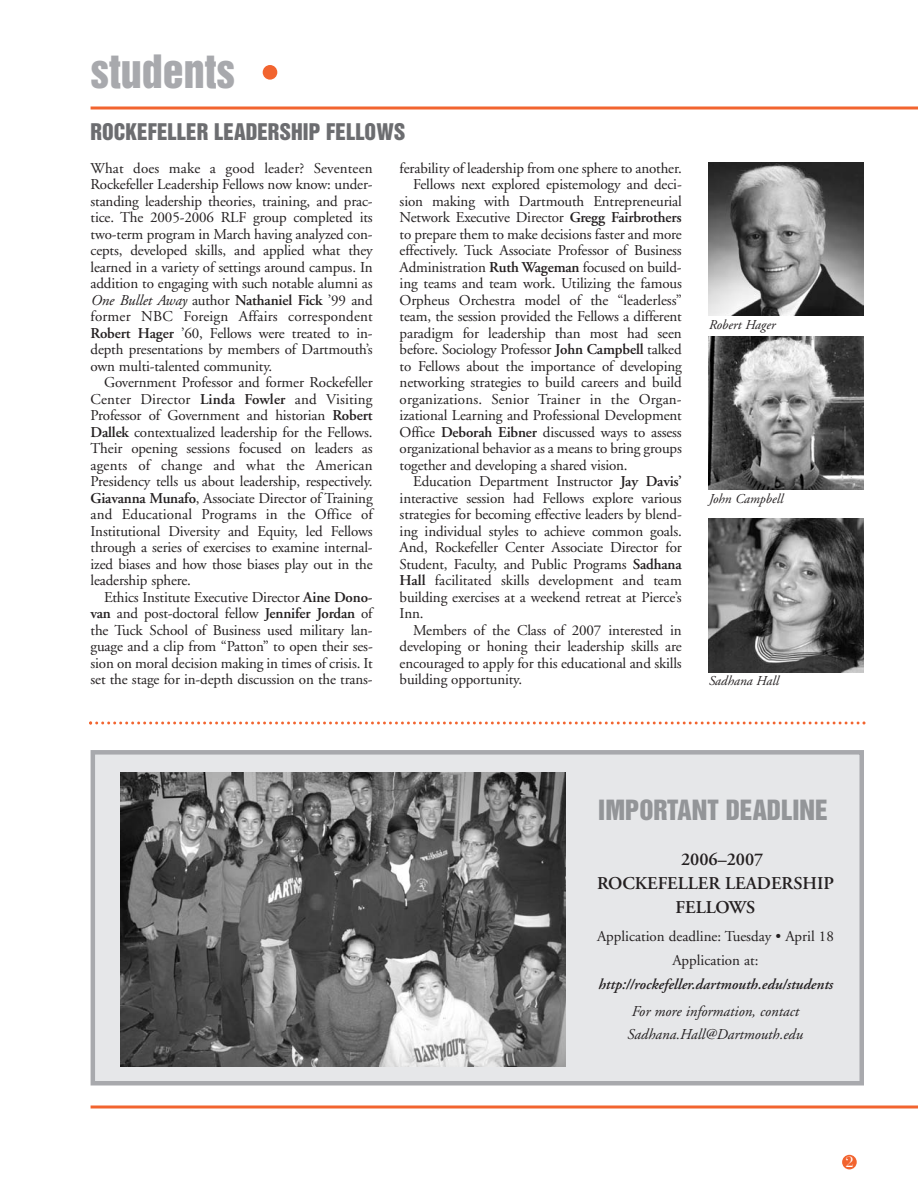
<style>
.page{position:relative;width:918px;height:1188px;background:#fff}
.page>*{position:absolute;margin:0;border:0;box-sizing:border-box;transform-origin:0 0}
.t1{font:42px "Helvetica Inserat";color:#a8a9ad}
.t2{font:25.5px "Helvetica Inserat";color:#939598}
.t3{font:21px "Helvetica Inserat";color:#6c6d70}
.t4{font:600 18px "Adobe Garamond";color:#231f20}
.t5{font:15px/16.5px "Adobe Garamond";letter-spacing:-.01em;color:#231f20;text-align:justify}
.t6{font:italic 15px/22.5px "Adobe Garamond";color:#231f20}
.t7{font:italic 600 15px "Adobe Garamond";color:#231f20}
.t8{font:15px "Adobe Garamond";letter-spacing:.01em;color:#231f20}
.t9{font:15px "Bauer Bodoni";color:#fff}
.t10{font:italic 13.5px "Adobe Garamond";color:#231f20}
.s1{font-style:italic}
.s2{font-weight:600}
</style>
<div class="page">
<div style="left:842px;top:1155px;width:15px;height:14px;background:#f2642f;border-radius:50%"></div>
<svg style="left:91px;top:106px;width:827px;height:4px;background:#f58a62"></svg>
<hr style="left:91px;top:1106px;width:827px;height:2px;background:#f2642f">
<div style="left:263px;top:65px;width:14px;height:15px;background:#f2642f;border-radius:50%"></div>
<div style="left:95px;top:755px;width:765px;height:326px;background:#e6e7e9"></div>
<div style="left:91px;top:750px;width:773px;height:336px;border:4px solid #a8a9ad"></div>
<img style="left:708px;top:336px;width:156px;height:154px">
<img style="left:708px;top:162px;width:156px;height:154px">
<img style="left:708px;top:518px;width:156px;height:154px">
<svg style="left:89px;top:722px;width:777px;height:2px"></svg>
<img style="left:121px;top:772px;width:445px;height:294px">
<h1 class="t1" style="left:91px;top:54px;width:146px">students</h1>
<h3 class="t3" style="left:91px;top:123px;width:316px">ROCKEFELLER LEADERSHIP FELLOWS</h3>
<p class="t5" style="left:91px;top:161px;width:284px">What does make a good leader? Seventeen Rockefeller Leadership Fellows now know: under&shy;standing leadership theories, training, and prac&shy;tice. The 2005-2006 RLF group completed its two-term program in March having analyzed con&shy;cepts, developed skills, and applied what they learned in a variety of settings around campus. In addition to engaging with such notable alumni as <span class="s1">One Bullet Away</span> author <span class="s2">Nathaniel Fick</span> ’99 and former NBC Foreign Affairs correspondent <span class="s2">Robert Hager</span> ’60, Fellows were treated to in&shy;depth presentations by members of Dartmouth’s own multi-talented community.</p>
<p class="t5" style="left:91px;top:376px;width:284px;text-indent:14px">Government Professor and former Rockefeller Center Director <span class="s2">Linda Fowler</span> and Visiting Professor of Government and historian <span class="s2">Robert Dallek</span> contextualized leadership for the Fellows.<br>Their opening sessions focused on leaders as agents of change and what the American Presidency tells us about leadership, respectively.<br><span class="s2">Giavanna Munafo</span>, Associate Director of Training and Educational Programs in the Office of Institutional Diversity and Equity, led Fellows through a series of exercises to examine internal&shy;ized biases and how those biases play out in the leadership sphere.</p>
<p class="t5" style="left:91px;top:590px;width:284px;text-indent:14px">Ethics Institute Executive Director <span class="s2">Aine Dono&shy;van</span> and post-doctoral fellow <span class="s2">Jennifer Jordan</span> of the Tuck School of Business used military lan&shy;guage and a clip from “Patton” to open their ses&shy;sion on moral decision making in times of crisis. It set the stage for in-depth discussion on the trans-</p>
<p class="t5" style="left:400px;top:161px;width:284px">ferability of leadership from one sphere to another.</p>
<p class="t5" style="left:413px;top:178px;width:270px">Fellows next explored epistemology and deci-</p>
<p class="t5" style="left:400px;top:194px;width:284px">sion making with Dartmouth Entrepreneurial</p>
<p class="t5" style="left:400px;top:211px;width:284px">Network Executive Director <span class="s2">Gregg Fairbrothers</span></p>
<p class="t5" style="left:400px;top:227px;width:284px">to prepare them to make decisions faster and more</p>
<p class="t5" style="left:400px;top:244px;width:284px">effectively. Tuck Associate Professor of Business</p>
<p class="t5" style="left:400px;top:260px;width:284px">Administration <span class="s2">Ruth Wageman</span> focused on build-</p>
<p class="t5" style="left:400px;top:277px;width:284px">ing teams and team work. Utilizing the famous</p>
<p class="t5" style="left:400px;top:293px;width:284px">Orpheus Orchestra model of the “leaderless”</p>
<p class="t5" style="left:400px;top:310px;width:284px">team, the session provided the Fellows a different</p>
<p class="t5" style="left:400px;top:326px;width:284px">paradigm for leadership than most had seen</p>
<p class="t5" style="left:400px;top:343px;width:284px">before. Sociology Professor <span class="s2">John Campbell</span> talked</p>
<p class="t5" style="left:400px;top:359px;width:284px">to Fellows about the importance of developing</p>
<p class="t5" style="left:400px;top:376px;width:284px">networking strategies to build careers and build</p>
<p class="t8" style="left:400px;top:393px;width:284px">organizations. Senior Trainer in the Organ-</p>
<p class="t5" style="left:400px;top:409px;width:284px">izational Learning and Professional Development</p>
<p class="t5" style="left:400px;top:425px;width:284px">Office <span class="s2">Deborah Eibner</span> discussed ways to assess</p>
<p class="t5" style="left:400px;top:442px;width:284px">organizational behavior as a means to bring groups</p>
<p class="t5" style="left:400px;top:458px;width:230px">together and developing a shared vision.</p>
<p class="t5" style="left:413px;top:475px;width:270px">Education Department Instructor <span class="s2">Jay Davis’</span></p>
<p class="t5" style="left:400px;top:491px;width:284px">interactive session had Fellows explore various</p>
<p class="t5" style="left:400px;top:508px;width:284px">strategies for becoming effective leaders by blend-</p>
<p class="t5" style="left:400px;top:524px;width:284px">ing individual styles to achieve common goals.</p>
<p class="t5" style="left:400px;top:541px;width:284px">And, Rockefeller Center Associate Director for</p>
<p class="t5" style="left:400px;top:557px;width:284px">Student, Faculty, and Public Programs <span class="s2">Sadhana</span></p>
<p class="t5" style="left:400px;top:574px;width:284px"><span class="s2">Hall</span> facilitated skills development and team</p>
<p class="t5" style="left:400px;top:590px;width:284px">building exercises at a weekend retreat at Pierce’s</p>
<p class="t5" style="left:400px;top:607px;width:25px">Inn.</p>
<p class="t5" style="left:413px;top:623px;width:270px">Members of the Class of 2007 interested in</p>
<p class="t5" style="left:400px;top:640px;width:284px">developing or honing their leadership skills are</p>
<p class="t5" style="left:400px;top:656px;width:284px">encouraged to apply for this educational and skills</p>
<p class="t5" style="left:400px;top:673px;width:124px">building opportunity.</p>
<p class="t10" style="left:708px;top:319px;width:68px">Robert Hager</p>
<p class="t10" style="left:708px;top:493px;width:76px">John Campbell</p>
<p class="t10" style="left:708px;top:675px;width:72px">Sadhana Hall</p>
<h2 class="t2" style="left:598px;top:800px;width:231px">IMPORTANT DEADLINE</h2>
<p class="t4" style="left:681px;top:852px;width:84px">2006–2007</p>
<p class="t4" style="left:597px;top:876px;width:238px">ROCKEFELLER LEADERSHIP</p>
<p class="t4" style="left:676px;top:900px;width:81px">FELLOWS</p>
<p class="t5" style="left:597px;top:926px;width:238px;line-height:24px;text-align:center">Application deadline: Tuesday • April 18<br>Application at:</p>
<p class="t7" style="left:598px;top:978px;width:236px">http://rockefeller.dartmouth.edu/students</p>
<p class="t6" style="left:627px;top:1001px;width:177px">For more information, contact<br>Sadhana.Hall@Dartmouth.edu</p>
<p class="t9" style="left:846px;top:1156px;width:10px">2</p>
</div>
